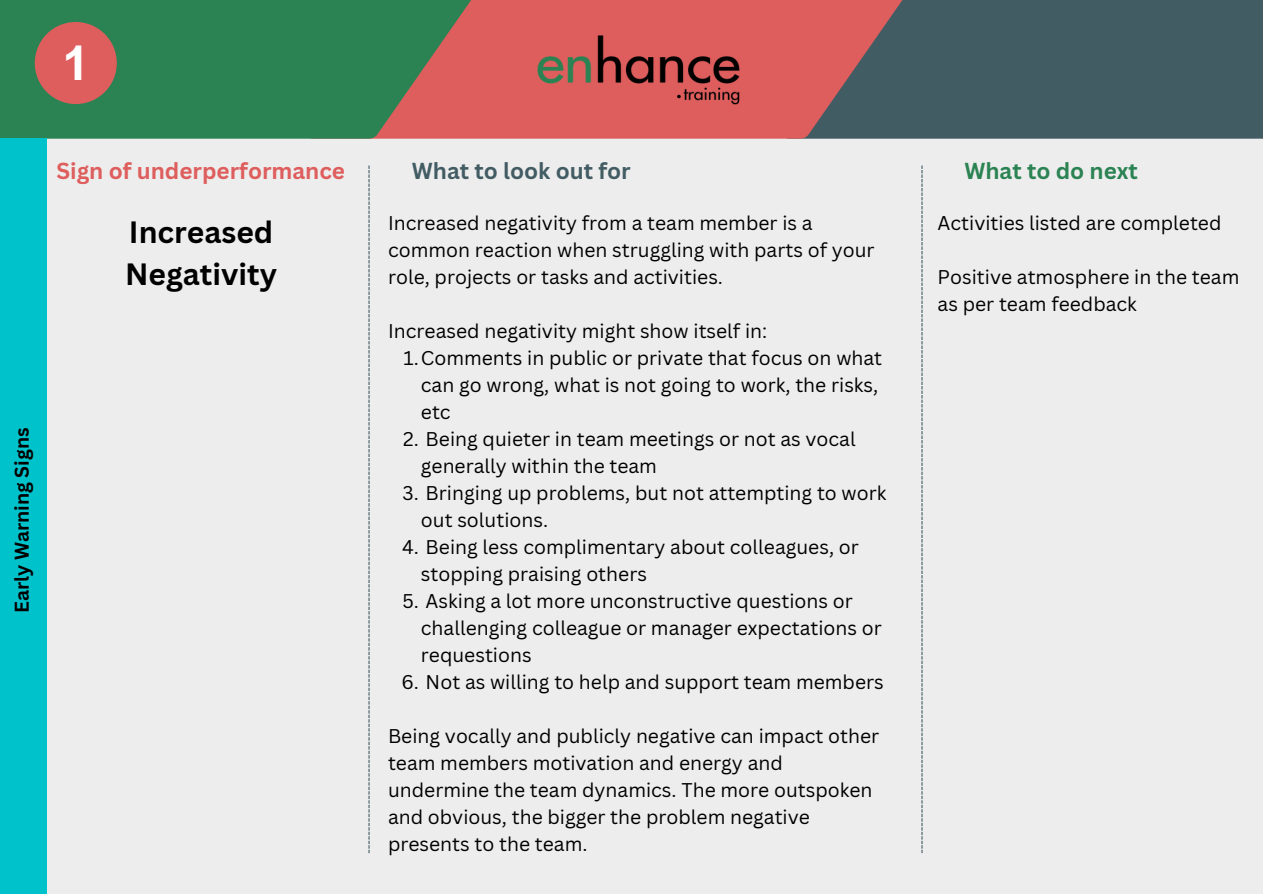
<style>
.page{position:relative;width:1263px;height:894px;background:#fff}
.page>*{position:absolute;margin:0;border:0;box-sizing:border-box;transform-origin:0 0}
.t1{font:700 48px "Arial MT Pro";color:#fff}
.t2{font:700 30px/41.5px "Canva Sans";color:#000}
.t3{font:700 22.5px "Canva Sans";color:#de5d5d}
.t4{font:700 22.5px "Canva Sans";color:#425c64}
.t5{font:700 22.5px "Canva Sans";color:#2b8353}
.t6{font:19.35px/27px "Canva Sans";color:#000}
.t7{font:700 19.35px "Canva Sans";color:#000}
</style>
<div class="page">
<div style="left:0;top:0;width:1263px;height:893px;background:#eeeded"></div>
<svg style="left:368px;top:165px;width:2px;height:687px"></svg>
<div style="left:973px;top:0;width:290px;height:139px;background:#425c64"></div>
<svg style="left:542px;top:0;width:431px;height:139px;background:#9e5d60"></svg>
<svg style="left:0;top:0;width:542px;height:139px;background:#537a55"></svg>
<img style="left:527px;top:22px;width:222px;height:93px">
<svg style="left:921px;top:165px;width:1px;height:687px"></svg>
<div style="left:0;top:139px;width:46px;height:754px;background:#00c2cb"></div>
<div style="left:35px;top:22px;width:82px;height:82px;background:#de5d5d;border-radius:50%"></div>
<p class="t1" style="left:62px;top:45px;width:28px">1</p>
<p class="t7" style="left:8px;top:613px;width:187px;rotate:-90deg">Early Warning Signs</p>
<p class="t3" style="left:56px;top:154px;width:290px">Sign of underperformance</p>
<p class="t4" style="left:412px;top:154px;width:220px">What to look out for</p>
<p class="t5" style="left:964px;top:154px;width:175px">What to do next</p>
<p class="t2" style="left:125px;top:211px;width:153px">Increased<br>Negativity</p>
<p class="t6" style="left:938px;top:209px;width:285px">Activities listed are completed</p>
<p class="t6" style="left:388px;top:209px;width:488px">Increased negativity from a team member is a common reaction when struggling with parts of your role, projects or tasks and activities.</p>
<p class="t6" style="left:388px;top:317px;width:381px">Increased negativity might show itself in:</p>
<p class="t6" style="left:421px;top:344px;width:463px;text-indent:-17px">1.Comments in public or private that focus on what can go wrong, what is not going to work, the risks, etc</p>
<p class="t6" style="left:421px;top:425px;width:436px;text-indent:-18px">2. Being quieter in team meetings or not as vocal generally within the team</p>
<p class="t6" style="left:421px;top:479px;width:467px;text-indent:-18px">3. Bringing up problems, but not attempting to work out solutions.</p>
<p class="t6" style="left:421px;top:533px;width:439px;text-indent:-19px">4. Being less complimentary about colleagues, or stopping praising others</p>
<p class="t6" style="left:421px;top:587px;width:462px;text-indent:-18px">5. Asking a lot more unconstructive questions or challenging colleague or manager expectations or requestions</p>
<p class="t6" style="left:401px;top:668px;width:484px">6. Not as willing to help and support team members</p>
<p class="t6" style="left:388px;top:722px;width:493px">Being vocally and publicly negative can impact other team members motivation and energy and undermine the team dynamics. The more outspoken and obvious, the bigger the problem negative presents to the team.</p>
<p class="t6" style="left:938px;top:263px;width:303px">Positive atmosphere in the team as per team feedback</p>
</div>
